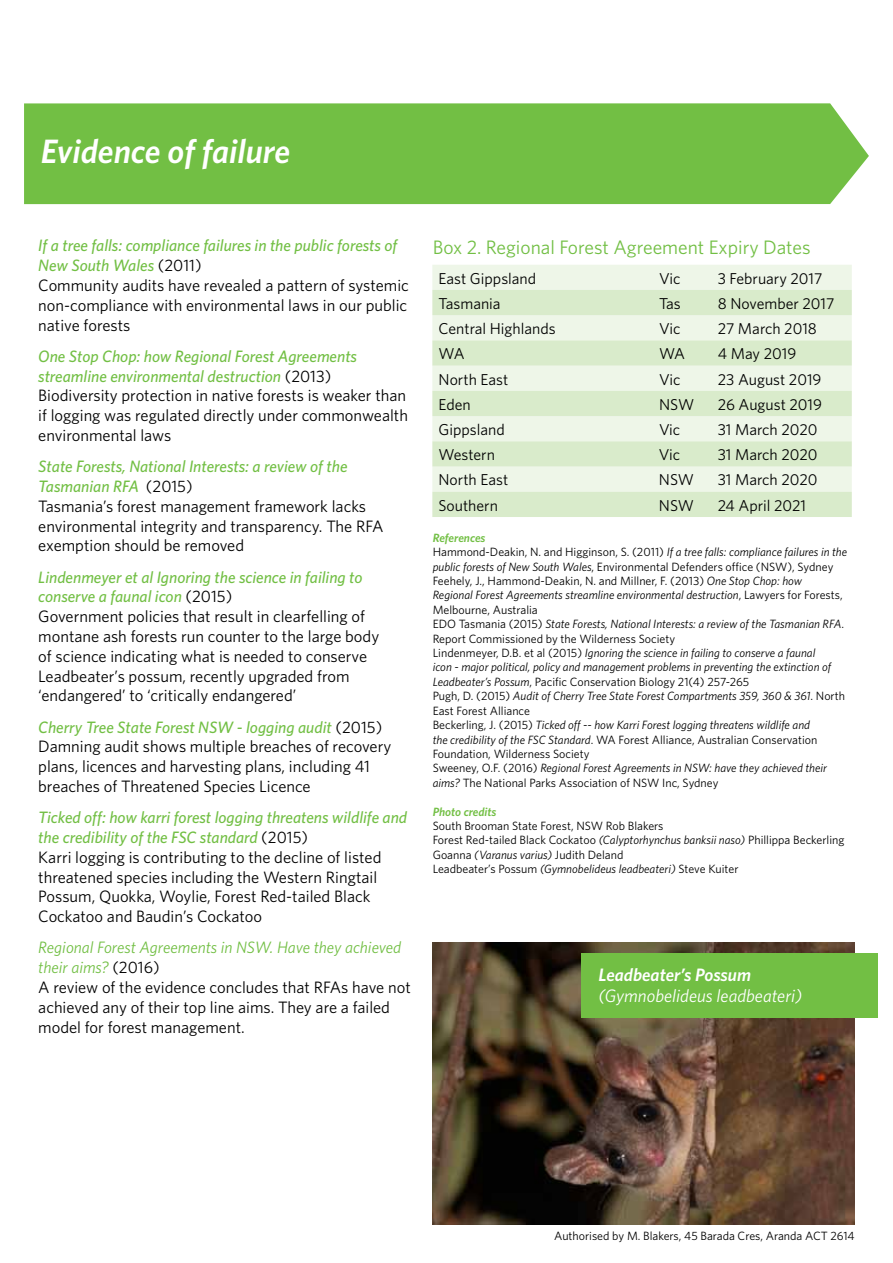
<style>
.page{position:relative;width:893px;height:1263px;background:#fff}
.page>*{position:absolute;margin:0;border:0;box-sizing:border-box;transform-origin:0 0}
.t1{font:italic 600 33.75px "Whitney HTF";color:#fff}
.t2{font:19.5px "Whitney HTF";color:#72bf44}
.t3{font:italic 18px "Whitney HTF";color:#fff}
.t4{font:italic 600 18px "Whitney HTF";color:#fff}
.t5{font:16.5px/19.8px "Whitney HTF";color:#000}
.t6{font:italic 500 16.5px "Whitney HTF";color:#72bf44}
.t7{font:15.75px "Whitney HTF";color:#000}
.t8{font:italic 12px/14.4px "Whitney HTF";color:#000}
.t9{font:12px/14.4px "Whitney HTF";color:#000}
.t10{font:italic 600 12px "Whitney HTF";color:#72bf44}
.s1{font-weight:500;font-style:italic;color:#72bf44}
.s2{font-style:italic;color:#72bf44}
.s3{font-weight:600;color:#72bf44}
.s4{font-style:normal}
.s5{font-style:italic}
</style>
<div class="page">
<div style="left:432px;top:265px;width:420px;height:25px;background:#eef6e8"></div>
<svg style="left:432px;top:290px;width:420px;height:227px;background:#e2efd8"></svg>
<div style="left:24px;top:103px;width:845px;height:101px;background:#72bf44"></div>
<img style="left:433px;top:942px;width:422px;height:283px">
<div style="left:581px;top:953px;width:296px;height:65px;background:#72bf44"></div>
<h1 class="t1" style="left:41px;top:131px;width:251px">Evidence of failure</h1>
<p class="t6" style="left:38px;top:236px;width:361px">If a tree falls: compliance failures in the public forests of</p>
<p class="t2" style="left:433px;top:235px;width:379px">Box 2. Regional Forest Agreement Expiry Dates</p>
<p class="t5" style="left:38px;top:255px;width:372px"><span class="s1">New South Wales</span> (2011)<br>Community audits have revealed a pattern of systemic non-compliance with environmental laws in our public native forests</p>
<p class="t5" style="left:38px;top:346px;width:371px"><span class="s1">One Stop Chop: how Regional Forest Agreements streamline environmental destruction</span> (2013)<br>Biodiversity protection in native forests is weaker than if logging was regulated directly under commonwealth environmental laws</p>
<p class="t5" style="left:38px;top:456px;width:347px"><span class="s1">State Forests, National Interests: a review of the Tasmanian RFA</span> (2015)<br>Tasmania’s forest management framework lacks environmental integrity and transparency. The RFA exemption should be removed</p>
<p class="t5" style="left:38px;top:567px;width:342px"><span class="s1">Lindenmeyer et al Ignoring the science in failing to conserve a faunal icon</span> (2015)<br>Government policies that result in clearfelling of montane ash forests run counter to the large body of science indicating what is needed to conserve Leadbeater’s possum, recently upgraded from ‘endangered’ to ‘critically endangered’</p>
<p class="t5" style="left:38px;top:717px;width:355px"><span class="s1">Cherry Tree State Forest NSW - logging audit</span> (2015)<br>Damning audit shows multiple breaches of recovery plans, licences and harvesting plans, including 41 breaches of Threatened Species Licence</p>
<p class="t5" style="left:38px;top:807px;width:370px"><span class="s1">Ticked off: how karri forest logging threatens wildlife and the credibility of the FSC standard</span> (2015)<br>Karri logging is contributing to the decline of listed threatened species including the Western Ringtail Possum, Quokka, Woylie, Forest Red-tailed Black Cockatoo and Baudin’s Cockatoo</p>
<p class="t5" style="left:38px;top:937px;width:374px"><span class="s2">Regional Forest Agreements in NSW. Have they achieved their aims?</span> (2016)<br>A review of the evidence concludes that RFAs have not achieved any of their top line aims. They are a failed model for forest management.</p>
<p class="t7" style="left:439px;top:269px;width:99px">East Gippsland</p>
<p class="t7" style="left:659px;top:269px;width:23px">Vic</p>
<p class="t7" style="left:718px;top:269px;width:106px">3 February 2017</p>
<p class="t7" style="left:439px;top:294px;width:64px">Tasmania</p>
<p class="t7" style="left:659px;top:294px;width:23px">Tas</p>
<p class="t7" style="left:718px;top:294px;width:118px">8 November 2017</p>
<p class="t7" style="left:439px;top:319px;width:119px">Central Highlands</p>
<p class="t7" style="left:659px;top:319px;width:23px">Vic</p>
<p class="t7" style="left:718px;top:319px;width:101px">27 March 2018</p>
<p class="t7" style="left:439px;top:344px;width:27px">WA</p>
<p class="t7" style="left:659px;top:344px;width:27px">WA</p>
<p class="t7" style="left:718px;top:344px;width:80px">4 May 2019</p>
<p class="t7" style="left:439px;top:370px;width:71px">North East</p>
<p class="t7" style="left:659px;top:370px;width:23px">Vic</p>
<p class="t7" style="left:718px;top:370px;width:105px">23 August 2019</p>
<p class="t7" style="left:439px;top:395px;width:34px">Eden</p>
<p class="t7" style="left:659px;top:395px;width:37px">NSW</p>
<p class="t7" style="left:718px;top:395px;width:106px">26 August 2019</p>
<p class="t7" style="left:439px;top:420px;width:68px">Gippsland</p>
<p class="t7" style="left:659px;top:420px;width:23px">Vic</p>
<p class="t7" style="left:718px;top:420px;width:101px">31 March 2020</p>
<p class="t7" style="left:439px;top:445px;width:58px">Western</p>
<p class="t7" style="left:659px;top:445px;width:23px">Vic</p>
<p class="t7" style="left:718px;top:445px;width:101px">31 March 2020</p>
<p class="t7" style="left:438px;top:471px;width:71px">North East</p>
<p class="t7" style="left:659px;top:471px;width:37px">NSW</p>
<p class="t7" style="left:718px;top:471px;width:101px">31 March 2020</p>
<p class="t7" style="left:438px;top:496px;width:61px">Southern</p>
<p class="t7" style="left:659px;top:496px;width:37px">NSW</p>
<p class="t7" style="left:718px;top:496px;width:90px">24 April 2021</p>
<p class="t8" style="left:433px;top:530px;width:416px"><span class="s3">References<br></span><span class="s4">Hammond-Deakin, N. and Higginson, S. (2011)</span> If a tree falls: compliance failures in the public forests of New South Wales<span class="s4">, Environmental Defenders office (NSW), Sydney Feehely, J., Hammond-Deakin, N. and Millner, F. (2013)</span> One Stop Chop: how<br>Regional Forest Agreements streamline environmental destruction<span class="s4">, Lawyers for Forests, Melbourne, Australia<br>EDO Tasmania (2015)</span> State Forests, National Interests: a review of the Tasmanian RFA<span class="s4">.<br>Report Commissioned by the Wilderness Society<br>Lindenmeyer, D.B. et al (2015)</span> Ignoring the science in failing to conserve a faunal<br>icon - major political, policy and management problems in preventing the extinction of Leadbeater’s Possum<span class="s4">, Pacific Conservation Biology 21(4) 257-265<br>Pugh, D. (2015)</span> Audit of Cherry Tree State Forest Compartments 359, 360 &amp; 361<span class="s4">. North East Forest Alliance<br>Beckerling, J. (2015)</span> Ticked off -- how Karri Forest logging threatens wildlife and<br>the credibility of the FSC Standard<span class="s4">. WA Forest Alliance, Australian Conservation Foundation, Wilderness Society<br>Sweeney, O.F. (2016)</span> Regional Forest Agreements in NSW: have they achieved their aims? <span class="s4">The National Parks Association of NSW Inc, Sydney</span></p>
<p class="t10" style="left:433px;top:804px;width:65px">Photo credits</p>
<p class="t9" style="left:433px;top:818px;width:413px">South Brooman State Forest, NSW Rob Blakers<br>Forest Red-tailed Black Cockatoo <span class="s5">(Calyptorhynchus banksii naso)</span> Phillippa Beckerling Goanna <span class="s5">(Varanus varius)</span> Judith Deland<br>Leadbeater’s Possum <span class="s5">(Gymnobelideus leadbeateri)</span> Steve Kuiter</p>
<p class="t4" style="left:598px;top:963px;width:154px">Leadbeater’s Possum</p>
<p class="t3" style="left:598px;top:985px;width:205px">(Gymnobelideus leadbeateri)</p>
<p class="t9" style="left:554px;top:1228px;width:302px">Authorised by M. Blakers, 45 Barada Cres, Aranda ACT 2614</p>
</div>
